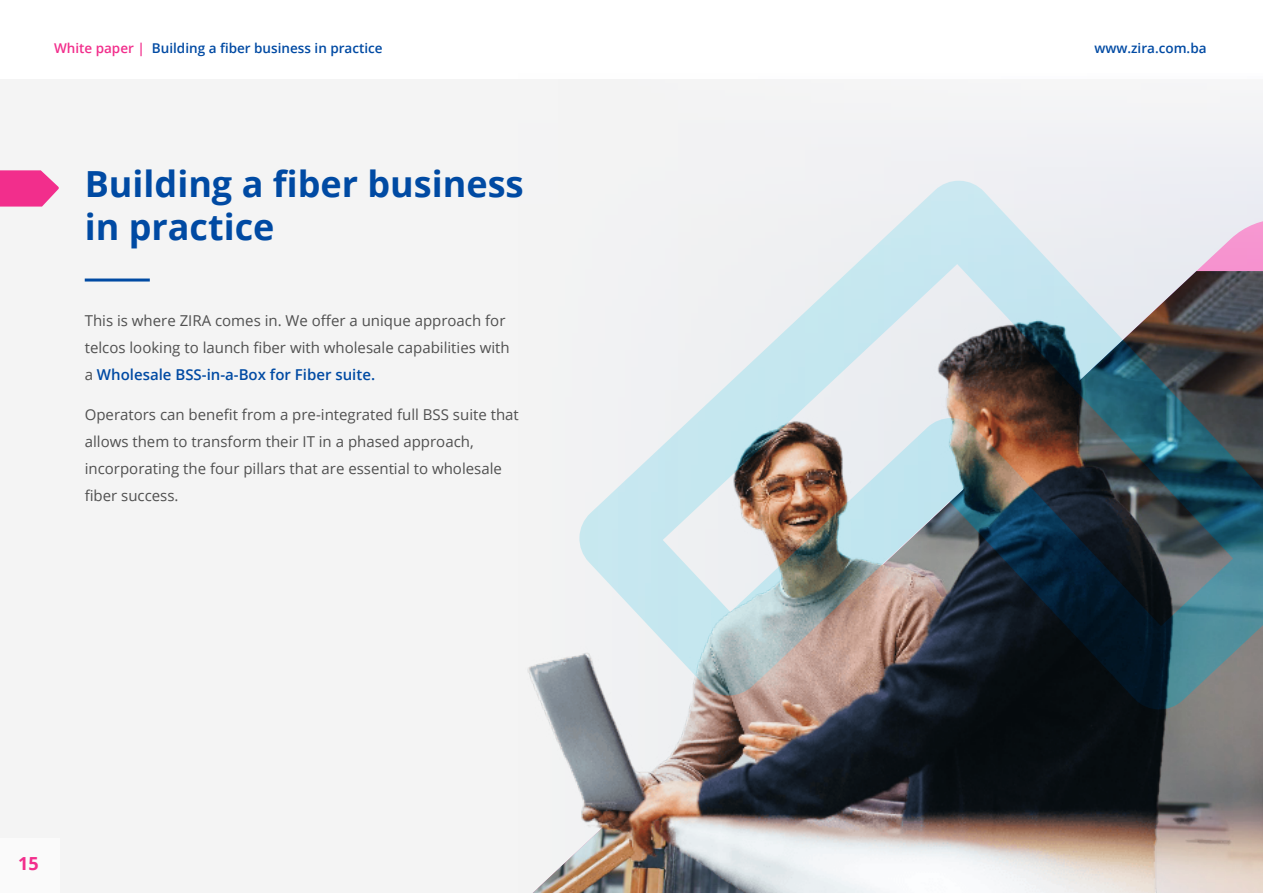
<style>
.page{position:relative;width:1263px;height:893px;background:#fff}
.page>*{position:absolute;margin:0;border:0;box-sizing:border-box;transform-origin:0 0}
.t1{font:700 36px/43.2px "Open Sans";color:#004aa3}
.t2{font:700 18px "Open Sans";color:#f22e8c}
.t3{font:15px/27px "Open Sans";color:#505050}
.t4{font:600 13.5px "Open Sans";color:#004aa3}
.s1{color:#f22e8c}
.s2{font-weight:600;color:#004aa3}
</style>
<div class="page">
<div style="left:0;top:79px;width:1263px;height:814px;background:#f2f2f2"></div>
<hr style="left:85px;top:279px;width:65px;height:3px;background:#004aa3">
<svg style="left:0;top:170px;width:59px;height:37px;background:#f24e9c"></svg>
<div style="left:0;top:839px;width:60px;height:54px;background:#fafafa"></div>
<div style="left:514px;top:72px;width:749px;height:821px;background:#f3f3f3"></div>
<img style="left:527px;top:655px;width:736px;height:238px">
<img style="left:579px;top:181px;width:684px;height:528px">
<p class="t4" style="left:54px;top:38px;width:330px"><span class="s1">White paper |</span> Building a fiber business in practice</p>
<p class="t4" style="left:1094px;top:38px;width:114px">www.zira.com.ba</p>
<h1 class="t1" style="left:85px;top:161px;width:440px">Building a fiber business in practice</h1>
<p class="t3" style="left:85px;top:307px;width:426px">This is where ZIRA comes in. We offer a unique approach for telcos looking to launch fiber with wholesale capabilities with a <span class="s2">Wholesale BSS-in-a-Box for Fiber suite.</span></p>
<p class="t3" style="left:85px;top:401px;width:436px">Operators can benefit from a pre-integrated full BSS suite that allows them to transform their IT in a phased approach, incorporating the four pillars that are essential to wholesale fiber success.</p>
<p class="t2" style="left:18px;top:850px;width:22px">15</p>
</div>
